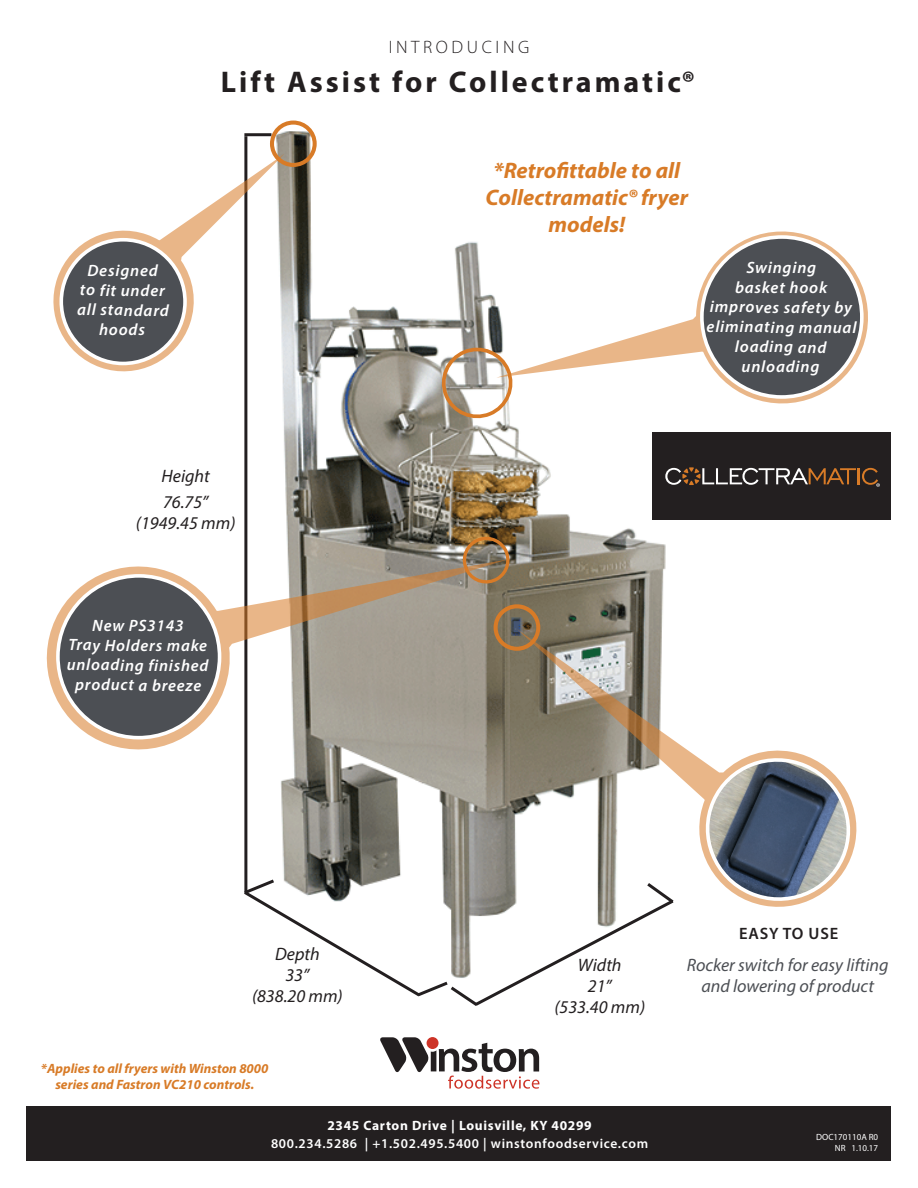
<style>
.page{position:relative;width:918px;height:1188px;background:#fff}
.page>*{position:absolute;margin:0;border:0;box-sizing:border-box;transform-origin:0 0}
.t1{font:700 30px "Myriad Pro";letter-spacing:.1em;color:#231f20}
.t2{font:italic 700 22.5px/27px "Myriad Pro";color:#d87b27;text-align:center}
.t3{font:italic 18px/21.6px "Myriad Pro";color:#231f20;text-align:center}
.t4{font:italic 18px/21.6px "Myriad Pro";color:#4c4f54;text-align:center}
.t5{font:300 18px "Myriad Pro";letter-spacing:.2em;color:#231f20}
.t6{font:italic 600 16.5px/19.8px "Myriad Pro";letter-spacing:.04em;color:#fff;text-align:center}
.t7{font:600 16.5px "Myriad Pro";letter-spacing:.05em;color:#231f20}
.t8{font:italic 700 13.5px/16.2px "Myriad Pro";color:#d87b27;text-align:center}
.t9{font:600 13.5px "Myriad Pro";letter-spacing:.05em;color:#fff}
.t10{font:700 13.5px "Myriad Pro";letter-spacing:.05em;color:#fff}
.t11{font:9px/10.8px "Myriad Pro";color:#fff;text-align:right}
</style>
<div class="page">
<img style="left:247px;top:131px;width:459px;height:746px">
<div style="left:27px;top:1106px;width:864px;height:55px;background:#231f20"></div>
<svg style="left:439px;top:345px;width:76px;height:76px"></svg>
<div style="left:652px;top:433px;width:239px;height:87px;background:#231f20"></div>
<svg style="left:380px;top:1037px;width:159px;height:52px"></svg>
<div style="left:494px;top:604px;width:46px;height:47px;border:4px solid #d87b27;border-radius:50%"></div>
<svg style="left:460px;top:535px;width:52px;height:51px"></svg>
<svg style="left:517px;top:629px;width:189px;height:248px"></svg>
<svg style="left:496px;top:220px;width:372px;height:195px"></svg>
<div style="left:701px;top:237px;width:161px;height:160px;background:#4c4f54;border-radius:50%"></div>
<div style="left:700px;top:235px;width:164px;height:164px;border:4px solid #fff;border-radius:50%"></div>
<svg style="left:693px;top:746px;width:164px;height:161px"></svg>
<hr style="left:244px;top:136px;width:3px;height:758px;background:#231f20">
<hr style="left:244px;top:133px;width:27px;height:3px;background:#231f20">
<svg style="left:244px;top:877px;width:430px;height:129px"></svg>
<svg style="left:46px;top:556px;width:462px;height:204px"></svg>
<div style="left:58px;top:575px;width:162px;height:163px;background:#4c4f54;border-radius:50%"></div>
<div style="left:56px;top:574px;width:166px;height:166px;border:4px solid #fff;border-radius:50%"></div>
<svg style="left:53px;top:154px;width:232px;height:226px"></svg>
<div style="left:61px;top:239px;width:124px;height:125px;background:#4c4f54;border-radius:50%"></div>
<div style="left:59px;top:238px;width:128px;height:128px;border:4px solid #fff;border-radius:50%"></div>
<div style="left:270px;top:121px;width:47px;height:46px;border:4px solid #d87b27;border-radius:50%"></div>
<svg style="left:665px;top:467px;width:215px;height:20px"></svg>
<p class="t5" style="left:389px;top:37px;width:142px">INTRODUCING</p>
<h1 class="t1" style="left:221px;top:62px;width:476px">Lift Assist for Collectramatic®</h1>
<p class="t6" style="left:78px;top:259px;width:93px;rotate:1deg">Designed<br>to fit under all standard hoods</p>
<p class="t3" style="left:162px;top:465px;width:50px">Height</p>
<p class="t3" style="left:136px;top:491px;width:101px">76.75” (1949.45 mm)</p>
<p class="t6" style="left:67px;top:615px;width:143px">New PS3143<br>Tray Holders make unloading finished product a breeze</p>
<p class="t3" style="left:275px;top:943px;width:46px">Depth</p>
<p class="t3" style="left:252px;top:964px;width:92px">33”<br>(838.20 mm)</p>
<p class="t8" style="left:41px;top:1060px;width:229px">*Applies to all fryers with Winston 8000 series and Fastron VC210 controls.</p>
<h2 class="t2" style="left:486px;top:156px;width:204px">*Retrofittable to all<br>Collectramatic® fryer models!</h2>
<p class="t6" style="left:708px;top:256px;width:151px;rotate:1deg">Swinging<br>basket hook improves safety by eliminating manual loading and unloading</p>
<p class="t7" style="left:739px;top:923px;width:101px">EASY TO USE</p>
<p class="t3" style="left:578px;top:954px;width:45px">Width</p>
<p class="t3" style="left:554px;top:975px;width:92px">21”<br>(533.40 mm)</p>
<p class="t4" style="left:687px;top:954px;width:203px">Rocker switch for easy lifting and lowering of product</p>
<p class="t10" style="left:327px;top:1117px;width:266px">2345 Carton Drive | Louisville, KY 40299</p>
<p class="t9" style="left:271px;top:1135px;width:379px">800.234.5286 | +1.502.495.5400 | winstonfoodservice.com</p>
<p class="t11" style="left:816px;top:1132px;width:63px">DOC170110A R0<br>NR 1.10.17</p>
</div>
